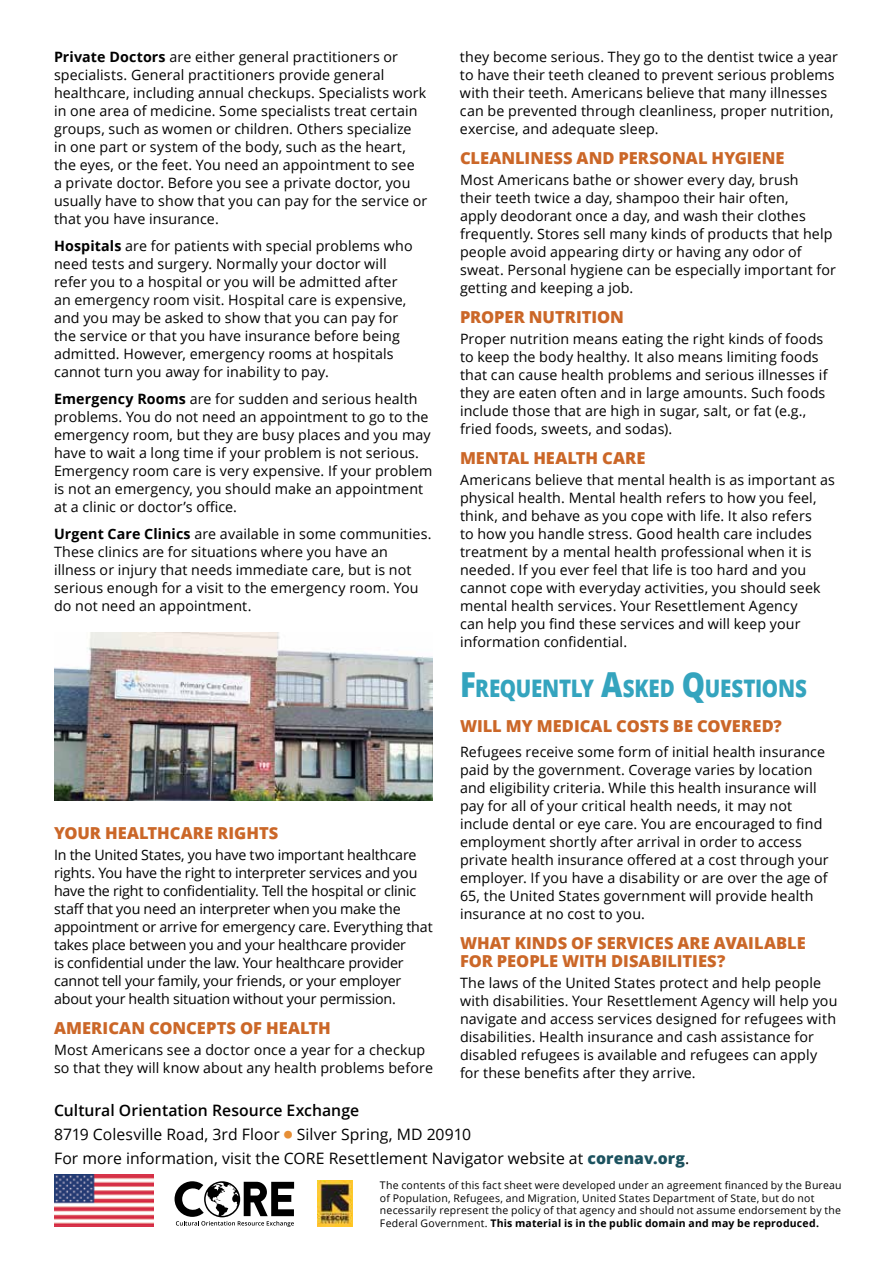
<style>
.page{position:relative;width:893px;height:1263px;background:#fff}
.page>*{position:absolute;margin:0;border:0;box-sizing:border-box;transform-origin:0 0}
.t1{font:800 24.15px "Open Sans";letter-spacing:-.015em;color:#34a4be;scale:.85 1}
.t2{font:800 16.5px/18px "Open Sans";color:#cb6728}
.t3{font:15.75px/24px "Open Sans";letter-spacing:.005em;color:#000}
.t4{font:14.25px/18px "Open Sans";letter-spacing:.01em;color:#000}
.t5{font:14.25px/18px "Open Sans";letter-spacing:-.01em;color:#000}
.t6{font:10.5px/12.6px "Open Sans";letter-spacing:.02em;color:#000}
.s1{font-weight:700}
.s2{font-size:34.5px}
.s3{font-weight:600}
.s4{font-family:"Universal Newswith Comm Pi";color:#e68f37}
.s5{font-weight:800;color:#1c525f}
</style>
<div class="page">
<svg style="left:175px;top:1181px;width:119px;height:46px"></svg>
<img style="left:317px;top:1180px;width:35px;height:47px">
<img style="left:54px;top:1174px;width:100px;height:53px">
<img style="left:54px;top:632px;width:379px;height:169px">
<p class="t4" style="left:54px;top:47px;width:375px"><span class="s1">Private Doctors</span> are either general practitioners or specialists. General practitioners provide general healthcare, including annual checkups. Specialists work in one area of medicine. Some specialists treat certain groups, such as women or children. Others specialize in one part or system of the body, such as the heart, the eyes, or the feet. You need an appointment to see<br>a private doctor. Before you see a private doctor, you usually have to show that you can pay for the service or that you have insurance.</p>
<p class="t4" style="left:54px;top:236px;width:360px"><span class="s1">Hospitals</span> are for patients with special problems who need tests and surgery. Normally your doctor will refer you to a hospital or you will be admitted after an emergency room visit. Hospital care is expensive, and you may be asked to show that you can pay for the service or that you have insurance before being admitted. However, emergency rooms at hospitals cannot turn you away for inability to pay.</p>
<p class="t4" style="left:54px;top:389px;width:380px"><span class="s1">Emergency Rooms</span> are for sudden and serious health problems. You do not need an appointment to go to the emergency room, but they are busy places and you may have to wait a long time if your problem is not serious.<br>Emergency room care is very expensive. If your problem is not an emergency, you should make an appointment at a clinic or doctor’s office.</p>
<p class="t4" style="left:54px;top:524px;width:379px"><span class="s1">Urgent Care Clinics</span> are available in some communities.<br>These clinics are for situations where you have an illness or injury that needs immediate care, but is not serious enough for a visit to the emergency room. You do not need an appointment.</p>
<p class="t2" style="left:54px;top:823px;width:226px">YOUR HEALTHCARE RIGHTS</p>
<p class="t5" style="left:54px;top:845px;width:380px">In the United States, you have two important healthcare rights. You have the right to interpreter services and you have the right to confidentiality. Tell the hospital or clinic staff that you need an interpreter when you make the appointment or arrive for emergency care. Everything that takes place between you and your healthcare provider<br>is confidential under the law. Your healthcare provider cannot tell your family, your friends, or your employer about your health situation without your permission.</p>
<p class="t2" style="left:54px;top:1018px;width:278px">AMERICAN CONCEPTS OF HEALTH</p>
<p class="t4" style="left:54px;top:1040px;width:380px">Most Americans see a doctor once a year for a checkup so that they will know about any health problems before</p>
<p class="t4" style="left:460px;top:47px;width:380px">they become serious. They go to the dentist twice a year to have their teeth cleaned to prevent serious problems with their teeth. Americans believe that many illnesses can be prevented through cleanliness, proper nutrition, exercise, and adequate sleep.</p>
<p class="t2" style="left:460px;top:148px;width:326px">CLEANLINESS AND PERSONAL HYGIENE</p>
<p class="t4" style="left:460px;top:170px;width:378px">Most Americans bathe or shower every day, brush<br>their teeth twice a day, shampoo their hair often,<br>apply deodorant once a day, and wash their clothes frequently. Stores sell many kinds of products that help people avoid appearing dirty or having any odor of sweat. Personal hygiene can be especially important for getting and keeping a job.</p>
<p class="t2" style="left:460px;top:307px;width:165px">PROPER NUTRITION</p>
<p class="t4" style="left:460px;top:329px;width:369px">Proper nutrition means eating the right kinds of foods to keep the body healthy. It also means limiting foods that can cause health problems and serious illnesses if they are eaten often and in large amounts. Such foods include those that are high in sugar, salt, or fat (e.g., fried foods, sweets, and sodas).</p>
<p class="t2" style="left:460px;top:448px;width:187px">MENTAL HEALTH CARE</p>
<p class="t4" style="left:460px;top:470px;width:377px">Americans believe that mental health is as important as physical health. Mental health refers to how you feel, think, and behave as you cope with life. It also refers<br>to how you handle stress. Good health care includes treatment by a mental health professional when it is needed. If you ever feel that life is too hard and you cannot cope with everyday activities, you should seek mental health services. Your Resettlement Agency<br>can help you find these services and will keep your information confidential.</p>
<h1 class="t1" style="left:460px;top:670px;width:408px"><span class="s2">F</span>REQUENTLY <span class="s2">A</span>SKED <span class="s2">Q</span>UESTIONS</h1>
<p class="t2" style="left:460px;top:716px;width:323px">WILL MY MEDICAL COSTS BE COVERED?</p>
<p class="t4" style="left:460px;top:743px;width:370px">Refugees receive some form of initial health insurance paid by the government. Coverage varies by location and eligibility criteria. While this health insurance will pay for all of your critical health needs, it may not include dental or eye care. You are encouraged to find employment shortly after arrival in order to access private health insurance offered at a cost through your employer. If you have a disability or are over the age of 65, the United States government will provide health insurance at no cost to you.</p>
<p class="t2" style="left:460px;top:933px;width:347px">WHAT KINDS OF SERVICES ARE AVAILABLE<br>FOR PEOPLE WITH DISABILITIES?</p>
<p class="t4" style="left:460px;top:974px;width:379px">The laws of the United States protect and help people with disabilities. Your Resettlement Agency will help you navigate and access services designed for refugees with disabilities. Health insurance and cash assistance for disabled refugees is available and refugees can apply for these benefits after they arrive.</p>
<p class="t3" style="left:54px;top:1098px;width:637px"><span class="s3">Cultural Orientation Resource Exchange<br></span>8719 Colesville Road, 3rd Floor <span class="s4">c</span> Silver Spring, MD 20910<br>For more information, visit the CORE Resettlement Navigator website at <span class="s5">corenav.org</span>.</p>
<p class="t6" style="left:380px;top:1179px;width:463px">The contents of this fact sheet were developed under an agreement financed by the Bureau of Population, Refugees, and Migration, United States Department of State, but do not necessarily represent the policy of that agency and should not assume endorsement by the Federal Government. <span class="s1">This material is in the public domain and may be reproduced.</span></p>
</div>
